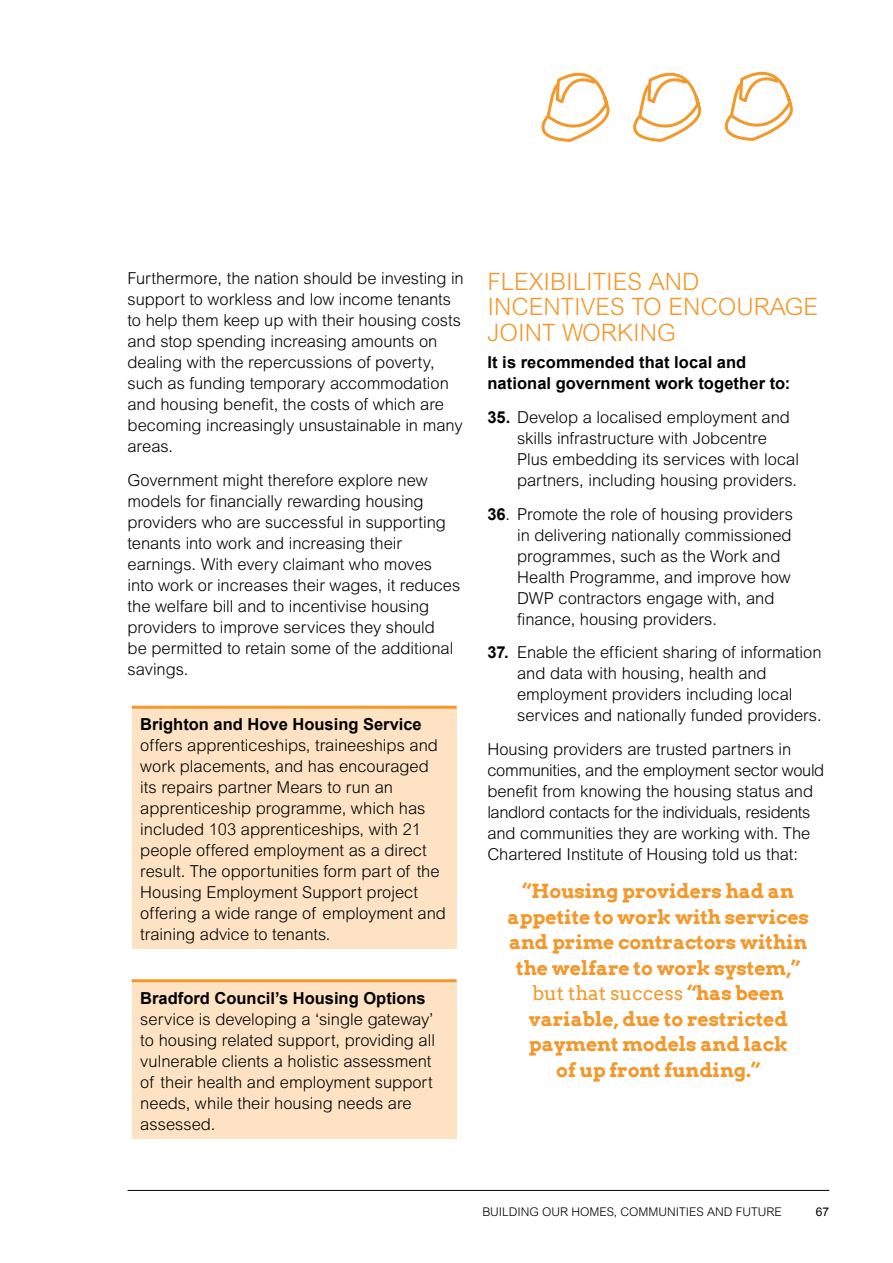
<style>
.page{position:relative;width:893px;height:1263px;background:#fff}
.page>*{position:absolute;margin:0;border:0;box-sizing:border-box;transform-origin:0 0}
.t1{font:300 24px/25.5px "Arial MT Std";color:#f4982b}
.t2{font:700 19.5px/25.5px "Arvo";letter-spacing:-.005em;color:#f4982b;text-align:center}
.t3{font:300 16.5px/21px "Arial MT Std";color:#000}
.t4{font:700 16.5px/21px "Arial";color:#000}
.t5{font:300 12px "Arial MT Std";color:#000}
.t6{font:12px "Arial";color:#000}
.s1{font-family:"Arial";font-weight:700}
.s2{font-weight:400}
</style>
<div class="page">
<hr style="left:128px;top:1190px;width:701px;height:1px;background:#000">
<div style="left:132px;top:707px;width:325px;height:242px;background:#fee2c4"></div>
<hr style="left:132px;top:706px;width:325px;height:3px;background:#f4982b">
<div style="left:132px;top:981px;width:325px;height:157px;background:#fee2c4"></div>
<hr style="left:132px;top:979px;width:325px;height:3px;background:#f4982b">
<svg style="left:724px;top:71px;width:69px;height:70px"></svg>
<svg style="left:633px;top:72px;width:69px;height:70px"></svg>
<svg style="left:541px;top:72px;width:69px;height:70px"></svg>
<p class="t3" style="left:128px;top:268px;width:338px">Furthermore, the nation should be investing in support to workless and low income tenants to help them keep up with their housing costs and stop spending increasing amounts on dealing with the repercussions of poverty, such as funding temporary accommodation and housing benefit, the costs of which are becoming increasingly unsustainable in many areas.</p>
<p class="t3" style="left:128px;top:470px;width:334px">Government might therefore explore new models for financially rewarding housing providers who are successful in supporting tenants into work and increasing their earnings. With every claimant who moves into work or increases their wages, it reduces the welfare bill and to incentivise housing providers to improve services they should<br>be permitted to retain some of the additional savings.</p>
<p class="t4" style="left:140px;top:714px;width:283px">Brighton and Hove Housing Service</p>
<p class="t3" style="left:140px;top:735px;width:307px">offers apprenticeships, traineeships and work placements, and has encouraged its repairs partner Mears to run an apprenticeship programme, which has included 103 apprenticeships, with 21 people offered employment as a direct result. The opportunities form part of the Housing Employment Support project offering a wide range of employment and training advice to tenants.</p>
<p class="t4" style="left:140px;top:988px;width:287px">Bradford Council’s Housing Options</p>
<p class="t3" style="left:140px;top:1008px;width:296px">service is developing a ‘single gateway’ to housing related support, providing all vulnerable clients a holistic assessment of their health and employment support needs, while their housing needs are assessed.</p>
<h1 class="t1" style="left:487px;top:268px;width:332px">FLEXIBILITIES AND<br>INCENTIVES TO ENCOURAGE<br>JOINT WORKING</h1>
<p class="t4" style="left:487px;top:352px;width:304px">It is recommended that local and national government work together to:</p>
<p class="t3" style="left:517px;top:406px;width:283px;text-indent:-30px"><span class="s1">35.</span> Develop a localised employment and skills infrastructure with Jobcentre Plus embedding its services with local partners, including housing providers.</p>
<p class="t3" style="left:517px;top:503px;width:277px;text-indent:-30px"><span class="s1">36</span>. Promote the role of housing providers in delivering nationally commissioned programmes, such as the Work and Health Programme, and improve how DWP contractors engage with, and finance, housing providers.</p>
<p class="t3" style="left:517px;top:642px;width:306px;text-indent:-30px"><span class="s1">37.</span> Enable the efficient sharing of information and data with housing, health and employment providers including local services and nationally funded providers.</p>
<p class="t3" style="left:487px;top:739px;width:338px">Housing providers are trusted partners in communities, and the employment sector would benefit from knowing the housing status and landlord contacts for the individuals, residents and communities they are working with. The Chartered Institute of Housing told us that:</p>
<p class="t2" style="left:508px;top:878px;width:303px">“Housing providers had an appetite to work with services and prime contractors within the welfare to work system,” <span class="s2">but that success</span> “has been variable, due to restricted payment models and lack<br>of up front funding.”</p>
<p class="t5" style="left:482px;top:1205px;width:301px">BUILDING OUR HOMES, COMMUNITIES AND FUTURE</p>
<p class="t6" style="left:816px;top:1204px;width:15px">67</p>
</div>
